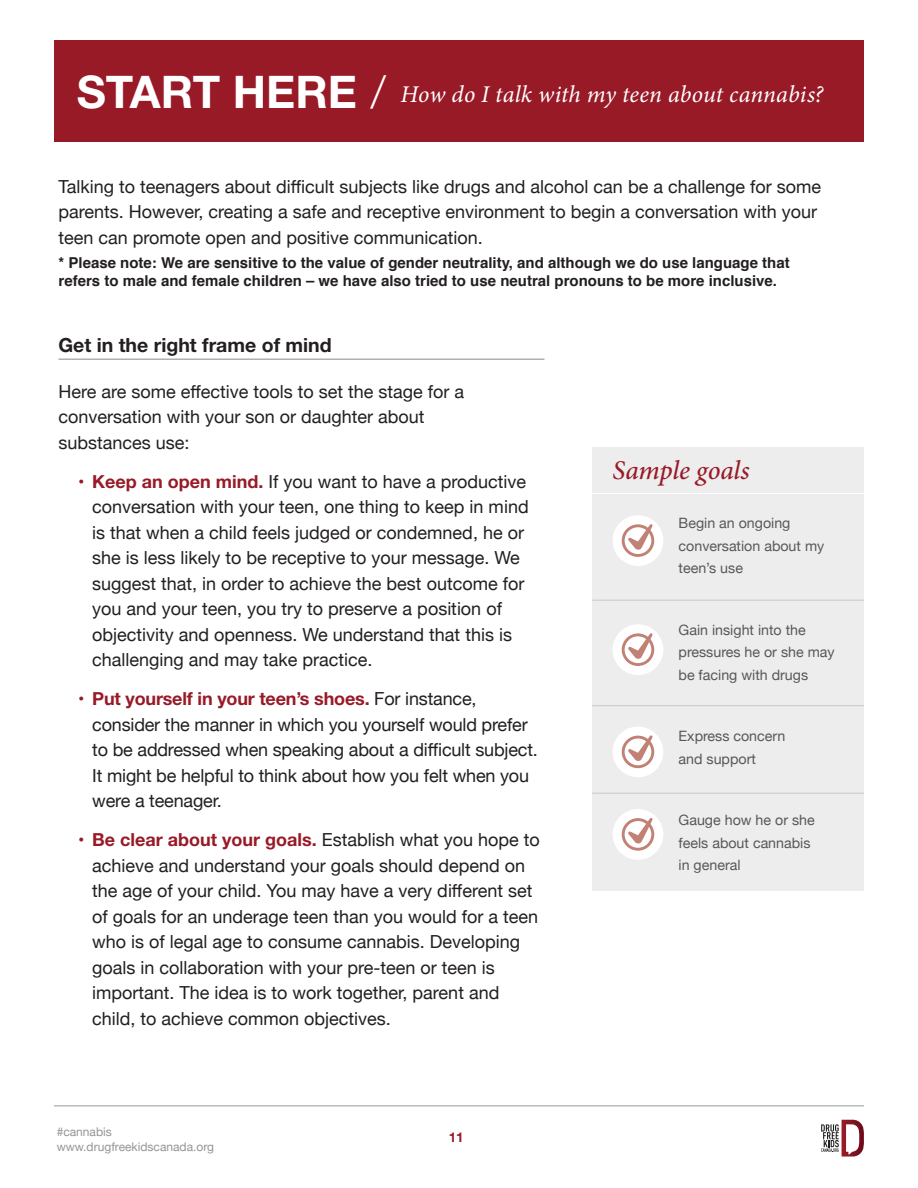
<style>
.page{position:relative;width:918px;height:1188px;background:#fff}
.page>*{position:absolute;margin:0;border:0;box-sizing:border-box;transform-origin:0 0}
.t1{font:italic 500 27px "Minion Pro";letter-spacing:-.005em;color:#981a27}
.t2{font:italic 24px "Minion Pro";letter-spacing:.005em;color:#fff}
.t3{font:700 19.5px "Helvetica Neue";color:#231f20}
.t4{font:18px/25.5px "Helvetica Neue";color:#231f20}
.t5{font:700 15px/18px "Helvetica";color:#231f20}
.t6{font:14.25px/22.5px "Helvetica Neue";color:#57585a}
.t7{font:700 13.5px "Helvetica Neue";color:#981a27}
.t8{font:12px/14.7px "Helvetica Neue";color:#939598}
.s1{font-family:"Helvetica Neue";font-weight:700;font-style:normal;font-size:45px}
.s2{font-family:"Helvetica Neue";font-weight:300;font-style:normal;font-size:45px}
.s3{color:#981a27}
.s4{font-weight:700;color:#981a27}
</style>
<div class="page">
<hr style="left:54px;top:1106px;width:810px;height:1px;background:#939598">
<svg style="left:821px;top:1120px;width:43px;height:37px"></svg>
<div style="left:54px;top:40px;width:810px;height:102px;background:#981a27"></div>
<hr style="left:58px;top:359px;width:486px;height:1px;background:#939598">
<div style="left:592px;top:495px;width:272px;height:396px;background:#ededee"></div>
<div style="left:592px;top:447px;width:272px;height:46px;background:#ededee"></div>
<hr style="left:592px;top:600px;width:272px;height:1px;background:#c7c8ca">
<hr style="left:592px;top:705px;width:272px;height:1px;background:#c7c8ca">
<hr style="left:592px;top:793px;width:272px;height:1px;background:#c7c8ca">
<div style="left:613px;top:515px;width:50px;height:51px;background:#fff;border-radius:50%"></div>
<svg style="left:628px;top:524px;width:25px;height:26px"></svg>
<div style="left:622px;top:524px;width:32px;height:33px;border:3px solid #c18174;border-radius:50%"></div>
<div style="left:613px;top:624px;width:50px;height:51px;background:#fff;border-radius:50%"></div>
<svg style="left:628px;top:633px;width:25px;height:26px"></svg>
<div style="left:622px;top:633px;width:32px;height:33px;border:3px solid #c18174;border-radius:50%"></div>
<div style="left:613px;top:727px;width:50px;height:50px;background:#fff;border-radius:50%"></div>
<svg style="left:628px;top:735px;width:25px;height:26px"></svg>
<div style="left:622px;top:736px;width:32px;height:32px;border:3px solid #c18174;border-radius:50%"></div>
<div style="left:613px;top:809px;width:50px;height:51px;background:#fff;border-radius:50%"></div>
<svg style="left:628px;top:818px;width:25px;height:25px"></svg>
<div style="left:622px;top:818px;width:32px;height:33px;border:3px solid #c18174;border-radius:50%"></div>
<h2 class="t2" style="left:77px;top:78px;width:748px"><span class="s1">START HERE</span> <span class="s2">/</span> How do I talk with my teen about cannabis?</h2>
<p class="t4" style="left:58px;top:175px;width:764px">Talking to teenagers about difficult subjects like drugs and alcohol can be a challenge for some parents. However, creating a safe and receptive environment to begin a conversation with your teen can promote open and positive communication.</p>
<p class="t5" style="left:58px;top:254px;width:733px">* Please note: We are sensitive to the value of gender neutrality, and although we do use language that refers to male and female children – we have also tried to use neutral pronouns to be more inclusive.</p>
<p class="t3" style="left:58px;top:333px;width:275px">Get in the right frame of mind</p>
<p class="t4" style="left:58px;top:380px;width:407px">Here are some effective tools to set the stage for a conversation with your son or daughter about substances use:</p>
<p class="t4" style="left:92px;top:470px;width:438px;text-indent:-14px"><span class="s3">•</span> <span class="s4">Keep an open mind.</span> If you want to have a productive conversation with your teen, one thing to keep in mind is that when a child feels judged or condemned, he or she is less likely to be receptive to your message. We suggest that, in order to achieve the best outcome for you and your teen, you try to preserve a position of objectivity and openness. We understand that this is challenging and may take practice.</p>
<p class="t4" style="left:92px;top:687px;width:447px;text-indent:-14px"><span class="s3">•</span> <span class="s4">Put yourself in your teen’s shoes.</span> For instance, consider the manner in which you yourself would prefer to be addressed when speaking about a difficult subject.<br>It might be helpful to think about how you felt when you were a teenager.</p>
<p class="t4" style="left:92px;top:828px;width:449px;text-indent:-14px"><span class="s3">•</span> <span class="s4">Be clear about your goals.</span> Establish what you hope to achieve and understand your goals should depend on the age of your child. You may have a very different set of goals for an underage teen than you would for a teen who is of legal age to consume cannabis. Developing goals in collaboration with your pre-teen or teen is important. The idea is to work together, parent and child, to achieve common objectives.</p>
<p class="t8" style="left:57px;top:1126px;width:159px">#cannabis www.drugfreekidscanada.org</p>
<p class="t7" style="left:449px;top:1129px;width:17px">11</p>
<h1 class="t1" style="left:613px;top:452px;width:139px">Sample goals</h1>
<p class="t6" style="left:679px;top:513px;width:147px">Begin an ongoing conversation about my teen’s use</p>
<p class="t6" style="left:679px;top:619px;width:158px">Gain insight into the pressures he or she may be facing with drugs</p>
<p class="t6" style="left:679px;top:726px;width:108px">Express concern and support</p>
<p class="t6" style="left:679px;top:810px;width:138px">Gauge how he or she feels about cannabis in general</p>
</div>
